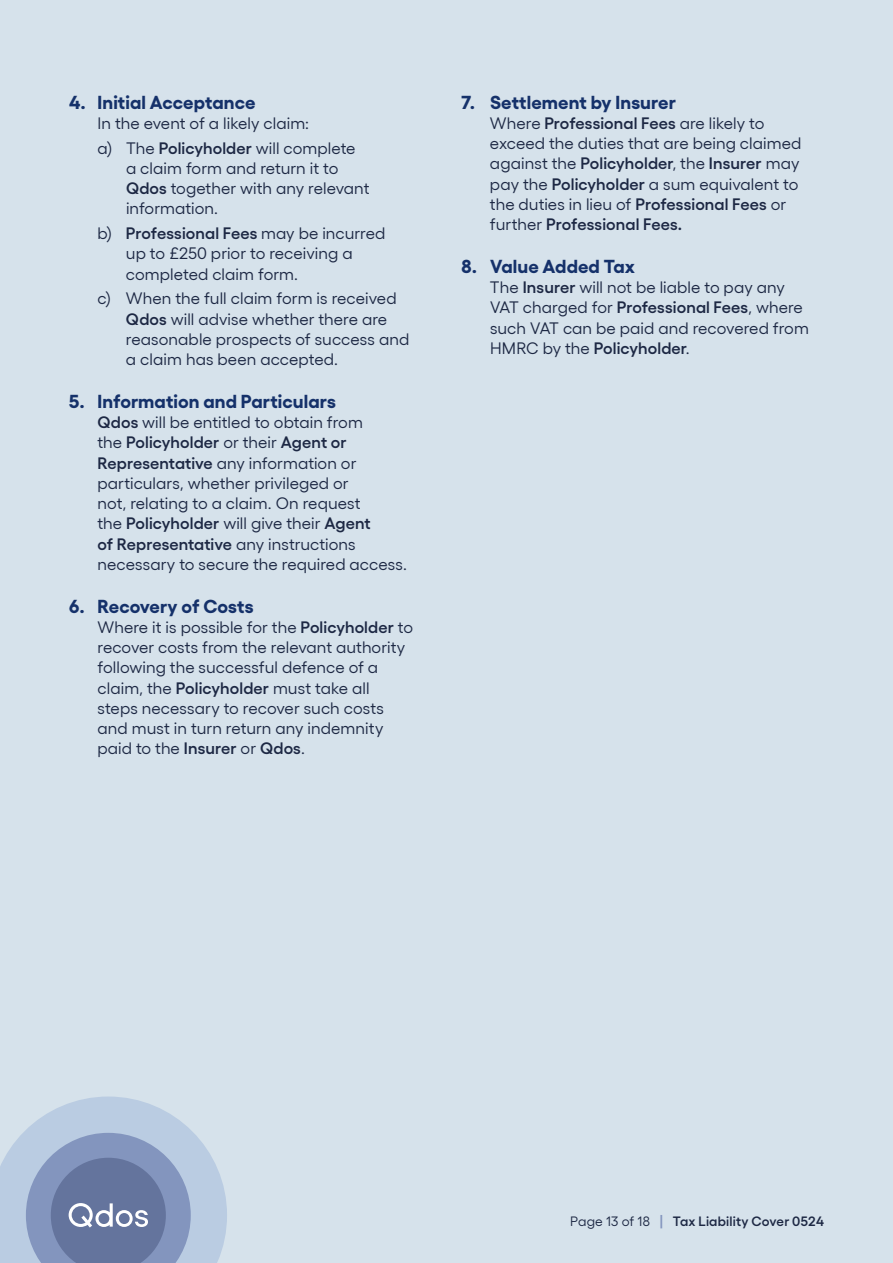
<style>
.page{position:relative;width:893px;height:1263px;background:#d6e2eb}
.page>*{position:absolute;margin:0;border:0;box-sizing:border-box;transform-origin:0 0}
.t1{font:700 18.75px "Gellix";letter-spacing:.005em;color:#15316a}
.t2{font:16.5px/20.2px "Gellix";letter-spacing:.005em;color:#1d2844}
.t3{font:600 13.5px "Gellix";letter-spacing:.015em;color:#1d2844}
.s1{font-weight:600}
.s2{font-weight:400}
.s3{font-size:13.8px;color:#8395be}
</style>
<div class="page">
<svg style="left:0;top:1096px;width:227px;height:167px;background:#9eaecb"></svg>
<p class="t1" style="left:69px;top:87px;width:188px">4. Initial Acceptance</p>
<p class="t2" style="left:97px;top:109px;width:260px;line-height:24.8px">In the event of a likely claim:<br>a) The <span class="s1">Policyholder</span> will complete</p>
<p class="t2" style="left:126px;top:156px;width:245px">a claim form and return it to<br><span class="s1">Qdos</span> together with any relevant information.</p>
<p class="t2" style="left:126px;top:222px;width:261px;text-indent:-28px">b) <span class="s1">Professional Fees</span> may be incurred up to £250 prior to receiving a completed claim form.</p>
<p class="t2" style="left:126px;top:287px;width:285px;text-indent:-28px">c) When the full claim form is received <span class="s1">Qdos</span> will advise whether there are reasonable prospects of success and a claim has been accepted.</p>
<p class="t1" style="left:69px;top:386px;width:268px">5. Information and Particulars</p>
<p class="t2" style="left:97px;top:411px;width:311px"><span class="s1">Qdos</span> will be entitled to obtain from<br>the <span class="s1">Policyholder</span> or their <span class="s1">Agent or Representative</span> any information or particulars, whether privileged or<br>not, relating to a claim. On request<br>the <span class="s1">Policyholder</span> will give their <span class="s1">Agent<br>of Representative</span> any instructions necessary to secure the required access.</p>
<p class="t1" style="left:69px;top:591px;width:186px">6. Recovery of Costs</p>
<p class="t2" style="left:97px;top:615px;width:317px">Where it is possible for the <span class="s1">Policyholder</span> to recover costs from the relevant authority following the successful defence of a claim, the <span class="s1">Policyholder</span> must take all steps necessary to recover such costs and must in turn return any indemnity paid to the <span class="s1">Insurer</span> or <span class="s1">Qdos</span>.</p>
<p class="t1" style="left:461px;top:87px;width:216px">7. Settlement by Insurer</p>
<p class="t2" style="left:490px;top:111px;width:313px">Where <span class="s1">Professional Fees</span> are likely to exceed the duties that are being claimed against the <span class="s1">Policyholder</span>, the <span class="s1">Insurer</span> may pay the <span class="s1">Policyholder</span> a sum equivalent to the duties in lieu of <span class="s1">Professional Fees</span> or further <span class="s1">Professional Fees.</span></p>
<p class="t1" style="left:461px;top:251px;width:175px">8. Value Added Tax</p>
<p class="t2" style="left:490px;top:276px;width:320px">The <span class="s1">Insurer</span> will not be liable to pay any VAT charged for <span class="s1">Professional Fees</span>, where such VAT can be paid and recovered from HMRC by the <span class="s1">Policyholder</span>.</p>
<p class="t3" style="left:570px;top:1211px;width:255px"><span class="s2">Page 13 of 18</span> <span class="s3">|</span> Tax Liability Cover 0524</p>
</div>
